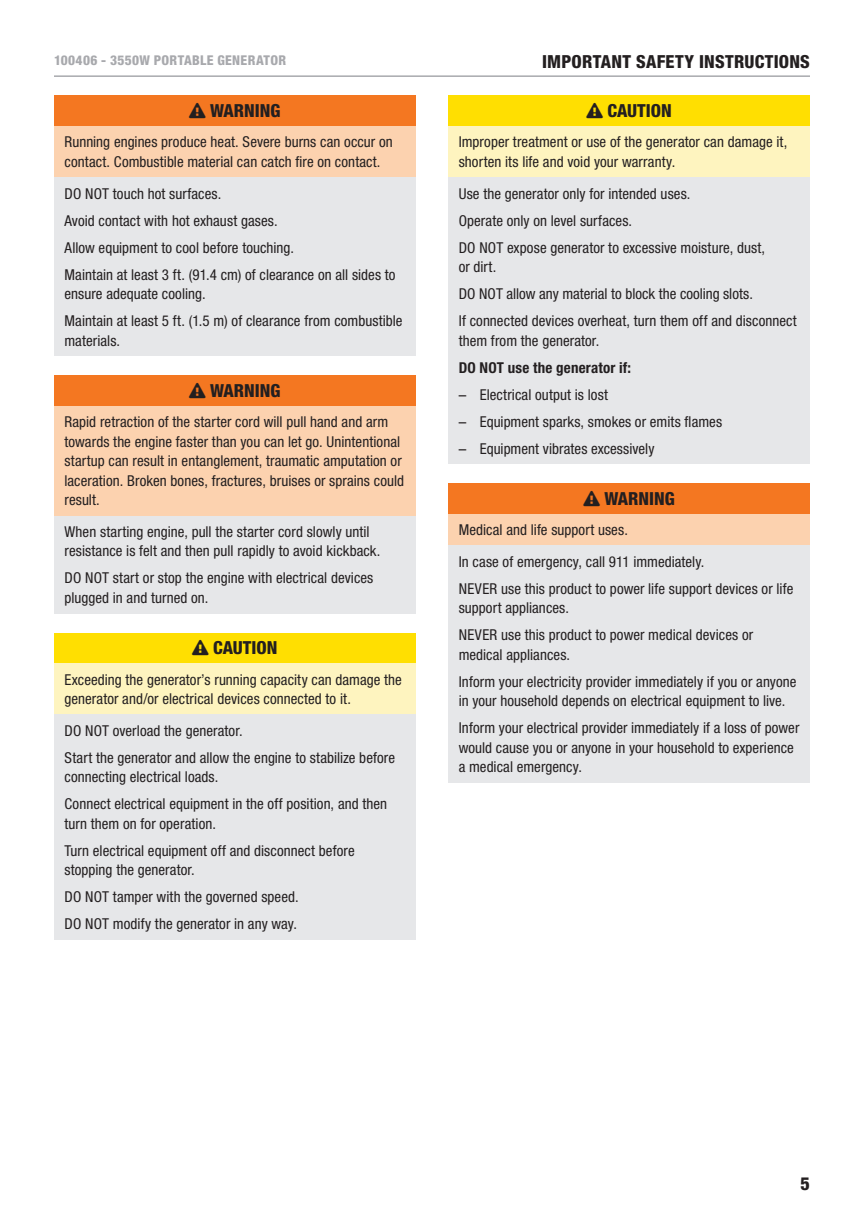
<style>
.page{position:relative;width:864px;height:1215px;background:#fff}
.page>*{position:absolute;margin:0;border:0;box-sizing:border-box;transform-origin:0 0}
.t1{font:800 condensed 18px "Helvetica Neue LT Std";color:#231f20}
.t2{font:condensed 15px/19.5px "Helvetica Neue LT Std";letter-spacing:.005em;color:#231f20}
.t3{font:700 condensed 15px "Helvetica Neue LT Std";letter-spacing:.015em;color:#231f20}
.t4{font:800 condensed 13.5px "Helvetica Neue LT Std";letter-spacing:.025em;color:#a8a9ad}
.s1{font-stretch:normal}
</style>
<div class="page">
<hr style="left:54px;top:75px;width:756px;height:2px;background:#a8a9ad">
<div style="left:54px;top:96px;width:362px;height:30px;background:#f47721"></div>
<div style="left:54px;top:126px;width:362px;height:51px;background:#fcd2af"></div>
<div style="left:54px;top:177px;width:362px;height:179px;background:#e6e7e9"></div>
<div style="left:54px;top:376px;width:362px;height:30px;background:#f47721"></div>
<div style="left:54px;top:406px;width:362px;height:110px;background:#fcd2af"></div>
<div style="left:54px;top:516px;width:362px;height:97px;background:#e6e7e9"></div>
<div style="left:54px;top:633px;width:362px;height:30px;background:#ffdf01"></div>
<div style="left:54px;top:663px;width:362px;height:52px;background:#fef4bf"></div>
<div style="left:54px;top:715px;width:362px;height:225px;background:#e6e7e9"></div>
<div style="left:448px;top:96px;width:362px;height:30px;background:#ffdf01"></div>
<div style="left:448px;top:126px;width:362px;height:51px;background:#fef4bf"></div>
<div style="left:448px;top:177px;width:362px;height:287px;background:#e6e7e9"></div>
<div style="left:448px;top:484px;width:362px;height:30px;background:#f47721"></div>
<div style="left:448px;top:514px;width:362px;height:32px;background:#fcd2af"></div>
<div style="left:448px;top:546px;width:362px;height:237px;background:#e6e7e9"></div>
<p class="t4" style="left:54px;top:52px;width:234px">100406 - 3550W PORTABLE GENERATOR</p>
<p class="t1" style="left:542px;top:50px;width:269px">IMPORTANT SAFETY INSTRUCTIONS</p>
<p class="t1" style="left:210px;top:100px;width:72px">WARNING</p>
<p class="t2" style="left:64px;top:132px;width:330px">Running engines produce heat. Severe burns can occur on contact. Combustible material can catch fire on contact.</p>
<p class="t2" style="left:64px;top:180px;width:333px;line-height:27px">DO NOT touch hot surfaces.<br>Avoid contact with hot exhaust gases.<br>Allow equipment to cool before touching.<br>Maintain at least 3 ft. (91.4 cm) of clearance on all sides to</p>
<p class="t2" style="left:64px;top:280px;width:340px;line-height:27px">ensure adequate cooling.<br>Maintain at least 5 ft. (1.5 m) of clearance from combustible</p>
<p class="t2" style="left:64px;top:330px;width:57px">materials.</p>
<p class="t1" style="left:210px;top:379px;width:72px">WARNING</p>
<p class="t2" style="left:64px;top:412px;width:341px">Rapid retraction of the starter cord will pull hand and arm towards the engine faster than you can let go. Unintentional startup can result in entanglement, traumatic amputation or laceration. Broken bones, fractures, bruises or sprains could result.</p>
<p class="t2" style="left:64px;top:522px;width:318px">When starting engine, pull the starter cord slowly until resistance is felt and then pull rapidly to avoid kickback.</p>
<p class="t2" style="left:64px;top:568px;width:310px">DO NOT start or stop the engine with electrical devices plugged in and turned on.</p>
<p class="t1" style="left:213px;top:637px;width:66px">CAUTION</p>
<p class="t2" style="left:64px;top:669px;width:339px">Exceeding the generator’s running capacity can damage the generator and/or electrical devices connected to it.</p>
<p class="t2" style="left:64px;top:717px;width:332px;line-height:27px">DO NOT overload the generator.<br>Start the generator and allow the engine to stabilize before</p>
<p class="t2" style="left:64px;top:763px;width:324px;line-height:27px">connecting electrical loads.<br>Connect electrical equipment in the off position, and then</p>
<p class="t2" style="left:64px;top:810px;width:292px;line-height:27px">turn them on for operation.<br>Turn electrical equipment off and disconnect before</p>
<p class="t2" style="left:64px;top:856px;width:236px;line-height:27px">stopping the generator.<br>DO NOT tamper with the governed speed.<br>DO NOT modify the generator in any way.</p>
<p class="t1" style="left:607px;top:100px;width:66px">CAUTION</p>
<p class="t2" style="left:459px;top:132px;width:330px">Improper treatment or use of the generator can damage it, shorten its life and void your warranty.</p>
<p class="t2" style="left:459px;top:180px;width:308px;line-height:27px">Use the generator only for intended uses.<br>Operate only on level surfaces.<br>DO NOT expose generator to excessive moisture, dust,</p>
<p class="t2" style="left:459px;top:253px;width:340px;line-height:27px">or dirt.<br>DO NOT allow any material to block the cooling slots.<br>If connected devices overheat, turn them off and disconnect</p>
<p class="t2" style="left:459px;top:330px;width:142px">them from the generator.</p>
<p class="t3" style="left:459px;top:358px;width:174px">DO NOT use the generator if:</p>
<p class="t2" style="left:459px;top:384px;width:151px"><span class="s1">–</span> Electrical output is lost</p>
<p class="t2" style="left:459px;top:411px;width:265px"><span class="s1">–</span> Equipment sparks, smokes or emits flames</p>
<p class="t2" style="left:459px;top:438px;width:197px"><span class="s1">–</span> Equipment vibrates excessively</p>
<p class="t1" style="left:604px;top:487px;width:72px">WARNING</p>
<p class="t2" style="left:459px;top:514px;width:247px;line-height:31.7px">Medical and life support uses.<br>In case of emergency, call 911 immediately.</p>
<p class="t2" style="left:459px;top:579px;width:336px">NEVER use this product to power life support devices or life support appliances.</p>
<p class="t2" style="left:459px;top:625px;width:296px">NEVER use this product to power medical devices or medical appliances.</p>
<p class="t2" style="left:459px;top:672px;width:339px">Inform your electricity provider immediately if you or anyone in your household depends on electrical equipment to live.</p>
<p class="t2" style="left:459px;top:718px;width:342px">Inform your electrical provider immediately if a loss of power would cause you or anyone in your household to experience a medical emergency.</p>
<p class="t1" style="left:801px;top:1172px;width:11px">5</p>
</div>
